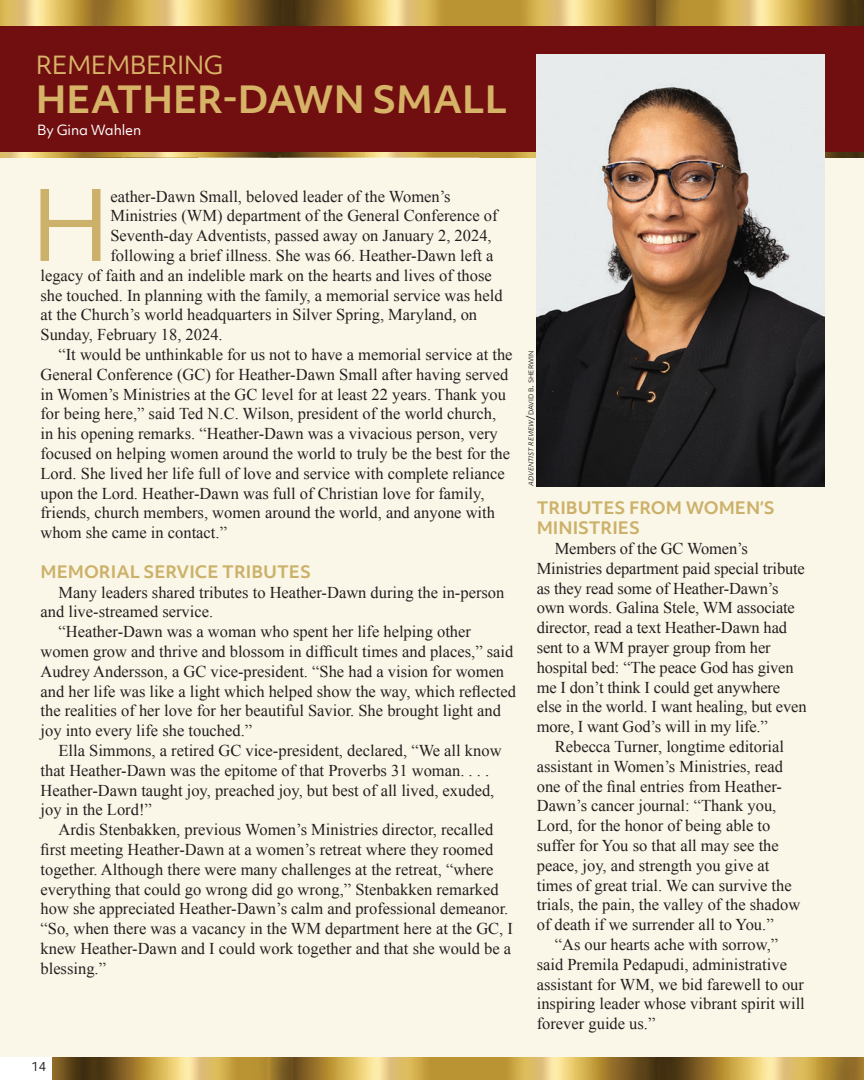
<style>
.page{position:relative;width:864px;height:1080px;background:#fff}
.page>*{position:absolute;margin:0;border:0;box-sizing:border-box;transform-origin:0 0}
.t1{font:94.65px "Objektiv Mk 1";color:#ccb16a}
.t2{font:700 36px "Objektiv Mk 2";color:#d7b367}
.t3{font:24px "Objektiv Mk 2";letter-spacing:-.03em;color:#d7b367}
.t4{font:16.5px/19.8px "Times New Roman";color:#231f20}
.t5{font:700 16.5px/19.8px "Objektiv Mk 1";color:#ccb16a}
.t6{font:13.5px "Objektiv Mk 1";letter-spacing:-.01em;color:#fff}
.t7{font:12px "Objektiv Mk 3";color:#231f20}
.t8{font:italic 6.3px "Objektiv Mk 3";color:#231f20}
.s1{font-style:normal;font-size:9px}
.s2{font-style:normal}
</style>
<div class="page">
<img style="left:53px;top:1058px;width:811px;height:22px">
<div style="left:0;top:0;width:864px;height:1057px;background:#fbf7e8"></div>
<img style="left:0;top:152px;width:864px;height:5px">
<div style="left:0;top:18px;width:864px;height:134px;background:#710f10"></div>
<img style="left:0;top:0;width:864px;height:25px">
<img style="left:537px;top:54px;width:288px;height:432px">
<h3 class="t3" style="left:36px;top:48px;width:189px">REMEMBERING</h3>
<h2 class="t2" style="left:36px;top:74px;width:473px">HEATHER-DAWN SMALL</h2>
<p class="t6" style="left:37px;top:124px;width:106px">By Gina Wahlen</p>
<h1 class="t1" style="left:31px;top:184px;width:81px">H</h1>
<p class="t4" style="left:110px;top:188px;width:342px">eather-Dawn Small, beloved leader of the Women’s</p>
<p class="t4" style="left:110px;top:207px;width:389px">Ministries (WM) department of the General Conference of</p>
<p class="t4" style="left:110px;top:227px;width:383px">Seventh-day Adventists, passed away on January 2, 2024,</p>
<p class="t4" style="left:110px;top:247px;width:385px">following a brief illness. She was 66. Heather-Dawn left a</p>
<p class="t4" style="left:40px;top:267px;width:453px">legacy of faith and an indelible mark on the hearts and lives of those</p>
<p class="t4" style="left:40px;top:287px;width:464px">she touched. In planning with the family, a memorial service was held</p>
<p class="t4" style="left:40px;top:306px;width:438px">at the Church’s world headquarters in Silver Spring, Maryland, on</p>
<p class="t4" style="left:40px;top:326px;width:184px">Sunday, February 18, 2024.</p>
<p class="t4" style="left:59px;top:346px;width:456px">“It would be unthinkable for us not to have a memorial service at the</p>
<p class="t4" style="left:40px;top:366px;width:469px">General Conference (GC) for Heather-Dawn Small after having served</p>
<p class="t4" style="left:40px;top:386px;width:467px">in Women’s Ministries at the GC level for at least 22 years. Thank you</p>
<p class="t4" style="left:40px;top:405px;width:457px">for being here,” said Ted N.C. Wilson, president of the world church,</p>
<p class="t4" style="left:40px;top:425px;width:459px">in his opening remarks. “Heather-Dawn was a vivacious person, very</p>
<p class="t4" style="left:40px;top:445px;width:471px">focused on helping women around the world to truly be the best for the</p>
<p class="t4" style="left:40px;top:465px;width:466px">Lord. She lived her life full of love and service with complete reliance</p>
<p class="t4" style="left:40px;top:485px;width:445px">upon the Lord. Heather-Dawn was full of Christian love for family,</p>
<p class="t4" style="left:40px;top:504px;width:456px">friends, church members, women around the world, and anyone with</p>
<p class="t4" style="left:40px;top:524px;width:188px">whom she came in contact.”</p>
<p class="t5" style="left:40px;top:563px;width:272px">MEMORIAL SERVICE TRIBUTES</p>
<p class="t4" style="left:58px;top:584px;width:447px">Many leaders shared tributes to Heather-Dawn during the in-person</p>
<p class="t4" style="left:40px;top:603px;width:174px">and live-streamed service.</p>
<p class="t4" style="left:59px;top:623px;width:414px">“Heather-Dawn was a woman who spent her life helping other</p>
<p class="t4" style="left:40px;top:641px;width:474px">women grow and thrive and blossom in difficult times and places,” said</p>
<p class="t4" style="left:40px;top:663px;width:465px">Audrey Andersson, a GC vice-president. “She had a vision for women</p>
<p class="t4" style="left:40px;top:681px;width:477px">and her life was like a light which helped show the way, which reflected</p>
<p class="t4" style="left:40px;top:702px;width:462px">the realities of her love for her beautiful Savior. She brought light and</p>
<p class="t4" style="left:40px;top:722px;width:213px">joy into every life she touched.”</p>
<p class="t4" style="left:59px;top:742px;width:445px">Ella Simmons, a retired GC vice-president, declared, “We all know</p>
<p class="t4" style="left:40px;top:762px;width:450px">that Heather-Dawn was the epitome of that Proverbs 31 woman. . . .</p>
<p class="t4" style="left:40px;top:782px;width:455px">Heather-Dawn taught joy, preached joy, but best of all lived, exuded,</p>
<p class="t4" style="left:40px;top:801px;width:113px">joy in the Lord!”</p>
<p class="t4" style="left:59px;top:821px;width:436px">Ardis Stenbakken, previous Women’s Ministries director, recalled</p>
<p class="t4" style="left:40px;top:839px;width:454px">first meeting Heather-Dawn at a women’s retreat where they roomed</p>
<p class="t4" style="left:40px;top:861px;width:455px">together. Although there were many challenges at the retreat, “where</p>
<p class="t4" style="left:40px;top:881px;width:460px">everything that could go wrong did go wrong,” Stenbakken remarked</p>
<p class="t4" style="left:40px;top:900px;width:469px">how she appreciated Heather-Dawn’s calm and professional demeanor.</p>
<p class="t4" style="left:40px;top:920px;width:474px">“So, when there was a vacancy in the WM department here at the GC, I</p>
<p class="t4" style="left:40px;top:940px;width:472px">knew Heather-Dawn and I could work together and that she would be a</p>
<p class="t4" style="left:40px;top:960px;width:67px">blessing.”</p>
<p class="t8" style="left:528px;top:486px;width:136px;rotate:-90deg">adventist review<span class="s1">/</span><span class="s2">DAVID B</span><span class="s1">.</span> <span class="s2">SHERWIN</span></p>
<p class="t5" style="left:537px;top:500px;width:239px">TRIBUTES FROM WOMEN’S<br>MINISTRIES</p>
<p class="t4" style="left:537px;top:540px;width:271px;text-indent:18px">Members of the GC Women’s Ministries department paid special tribute as they read some of Heather-Dawn’s own words. Galina Stele, WM associate director, read a text Heather-Dawn had sent to a WM prayer group from her hospital bed: “The peace God has given me I don’t think I could get anywhere else in the world. I want healing, but even more, I want God’s will in my life.”</p>
<p class="t4" style="left:537px;top:738px;width:265px;text-indent:18px">Rebecca Turner, longtime editorial assistant in Women’s Ministries, read one of the final entries from Heather-Dawn’s cancer journal: “Thank you, Lord, for the honor of being able to suffer for You so that all may see the peace, joy, and strength you give at times of great trial. We can survive the trials, the pain, the valley of the shadow of death if we surrender all to You.”</p>
<p class="t4" style="left:537px;top:936px;width:270px;text-indent:18px">“As our hearts ache with sorrow,” said Premila Pedapudi, administrative assistant for WM, we bid farewell to our inspiring leader whose vibrant spirit will forever guide us.”</p>
<p class="t7" style="left:32px;top:1059px;width:16px">14</p>
</div>
